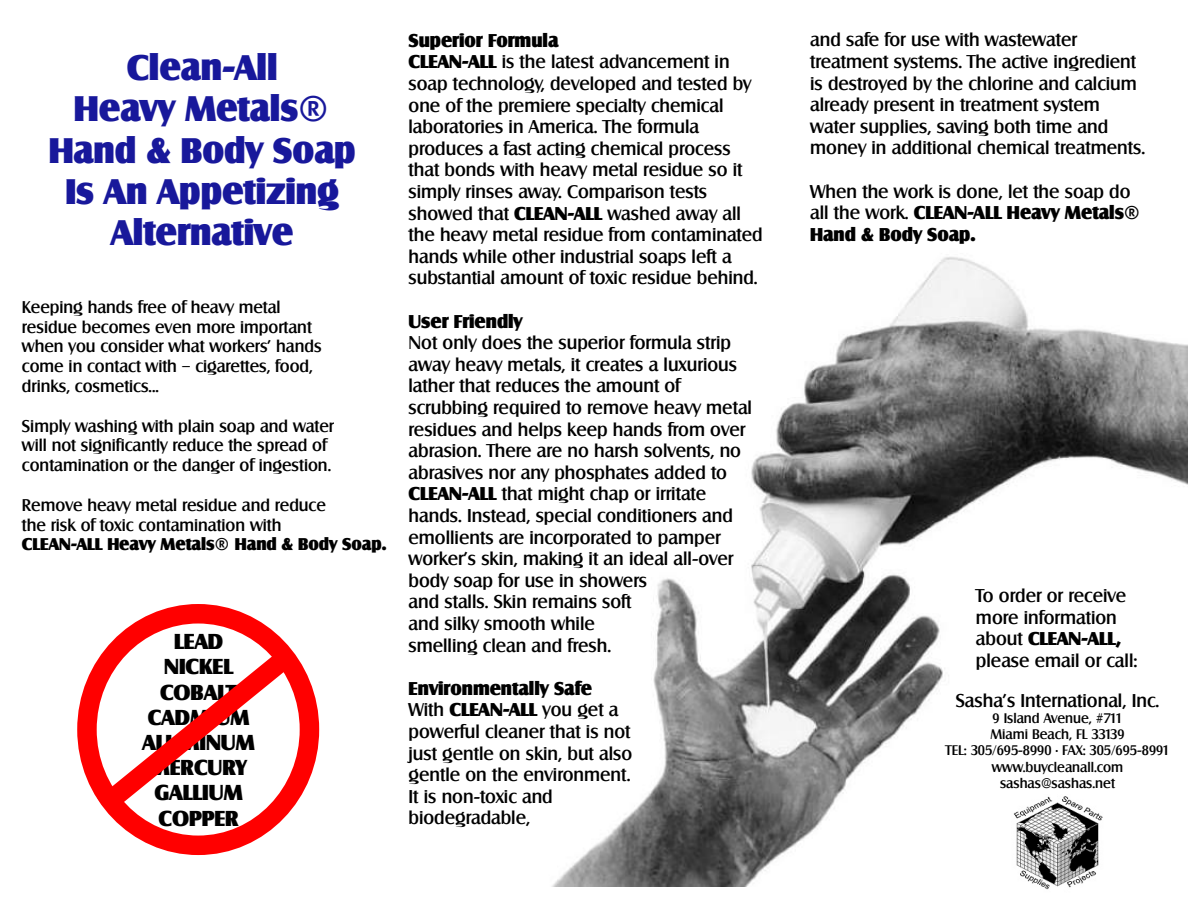
<style>
.page{position:relative;width:1188px;height:918px;background:#fff}
.page>*{position:absolute;margin:0;border:0;box-sizing:border-box;transform-origin:0 0}
.t1{font:800 34.5px/41.4px "Salzburg Serial";color:#18189b;text-align:center}
.t2{font:800 21px/25.2px "Salzburg Serial";color:#000;text-align:center}
.t3{font:18px/21.6px "Salzburg Serial Medium Regular";color:#000}
.t4{font:800 18px/21.6px "Salzburg Serial";color:#000}
.t5{font:16.5px/19.8px "Salzburg Serial Medium Regular";color:#000}
.t6{font:800 16.5px "Salzburg Serial";color:#000}
.t7{font:13.5px/16.2px "Salzburg Serial Medium Regular";color:#000;text-align:center}
.s1{font-family:"Salzburg Serial";font-weight:800}
.s2{font-family:"Salzburg Serial Medium Regular";font-weight:400}
</style>
<div class="page">
<img style="left:552px;top:257px;width:636px;height:629px">
<div style="left:77px;top:604px;width:242px;height:251px;border:20px solid #f00;border-radius:50%"></div>
<svg style="left:77px;top:631px;width:236px;height:202px"></svg>
<img style="left:1012px;top:795px;width:91px;height:95px">
<h1 class="t1" style="left:49px;top:44px;width:309px">Clean-All<br>Heavy Metals®<br>Hand &amp; Body Soap<br>Is An Appetizing<br>Alternative</h1>
<p class="t5" style="left:22px;top:297px;width:301px">Keeping hands free of heavy metal residue becomes even more important when you consider what workers’ hands come in contact with – cigarettes, food, drinks, cosmetics...</p>
<p class="t5" style="left:22px;top:416px;width:314px">Simply washing with plain soap and water will not significantly reduce the spread of contamination or the danger of ingestion.</p>
<p class="t5" style="left:22px;top:495px;width:305px">Remove heavy metal residue and reduce the risk of toxic contamination with</p>
<p class="t6" style="left:22px;top:532px;width:366px">CLEAN-ALL Heavy Metals® Hand &amp; Body Soap.</p>
<p class="t2" style="left:143px;top:627px;width:114px">LEAD<br>NICKEL<br>COBALT<br>CADMIUM<br>ALUMINUM<br>MERCURY<br>GALLIUM<br>COPPER</p>
<p class="t4" style="left:409px;top:28px;width:151px">Superior Formula</p>
<p class="t3" style="left:409px;top:51px;width:356px"><span class="s1">CLEAN-ALL</span> is the latest advancement in soap technology, developed and tested by one of the premiere specialty chemical laboratories in America. The formula produces a fast acting chemical process that bonds with heavy metal residue so it simply rinses away. Comparison tests showed that <span class="s1">CLEAN-ALL</span> washed away all the heavy metal residue from contaminated hands while other industrial soaps left a substantial amount of toxic residue behind.</p>
<p class="t4" style="left:409px;top:309px;width:116px">User Friendly</p>
<p class="t3" style="left:409px;top:332px;width:345px">Not only does the superior formula strip away heavy metals, it creates a luxurious lather that reduces the amount of scrubbing required to remove heavy metal residues and helps keep hands from over abrasion. There are no harsh solvents, no abrasives nor any phosphates added to <span class="s1">CLEAN-ALL</span> that might chap or irritate hands. Instead, special conditioners and emollients are incorporated to pamper worker’s skin, making it an ideal all-over body soap for use in showers<br>and stalls. Skin remains soft<br>and silky smooth while<br>smelling clean and fresh.</p>
<p class="t4" style="left:409px;top:676px;width:185px">Environmentally Safe</p>
<p class="t3" style="left:409px;top:699px;width:225px">With <span class="s1">CLEAN-ALL</span> you get a powerful cleaner that is not just gentle on skin, but also gentle on the environment.<br>It is non-toxic and biodegradable,</p>
<p class="t3" style="left:810px;top:29px;width:336px">and safe for use with wastewater treatment systems. The active ingredient is destroyed by the chlorine and calcium already present in treatment system water supplies, saving both time and money in additional chemical treatments.</p>
<p class="t3" style="left:810px;top:180px;width:322px">When the work is done, let the soap do</p>
<p class="t4" style="left:810px;top:201px;width:332px"><span class="s2">all the work.</span> CLEAN-ALL Heavy Metals®<br>Hand &amp; Body Soap.</p>
<p class="t3" style="left:976px;top:585px;width:152px">To order or receive more information</p>
<p class="t4" style="left:976px;top:627px;width:147px"><span class="s2">about</span> CLEAN-ALL,</p>
<p class="t3" style="left:976px;top:650px;width:163px">please email or call:</p>
<p class="t3" style="left:956px;top:690px;width:205px">Sasha’s International, Inc.</p>
<p class="t7" style="left:946px;top:710px;width:226px">9 Island Avenue, #711<br>Miami Beach, FL 33139<br>TEL: 305/695-8990 • FAX: 305/695-8991 www.buycleanall.com sashas@sashas.net</p>
</div>
